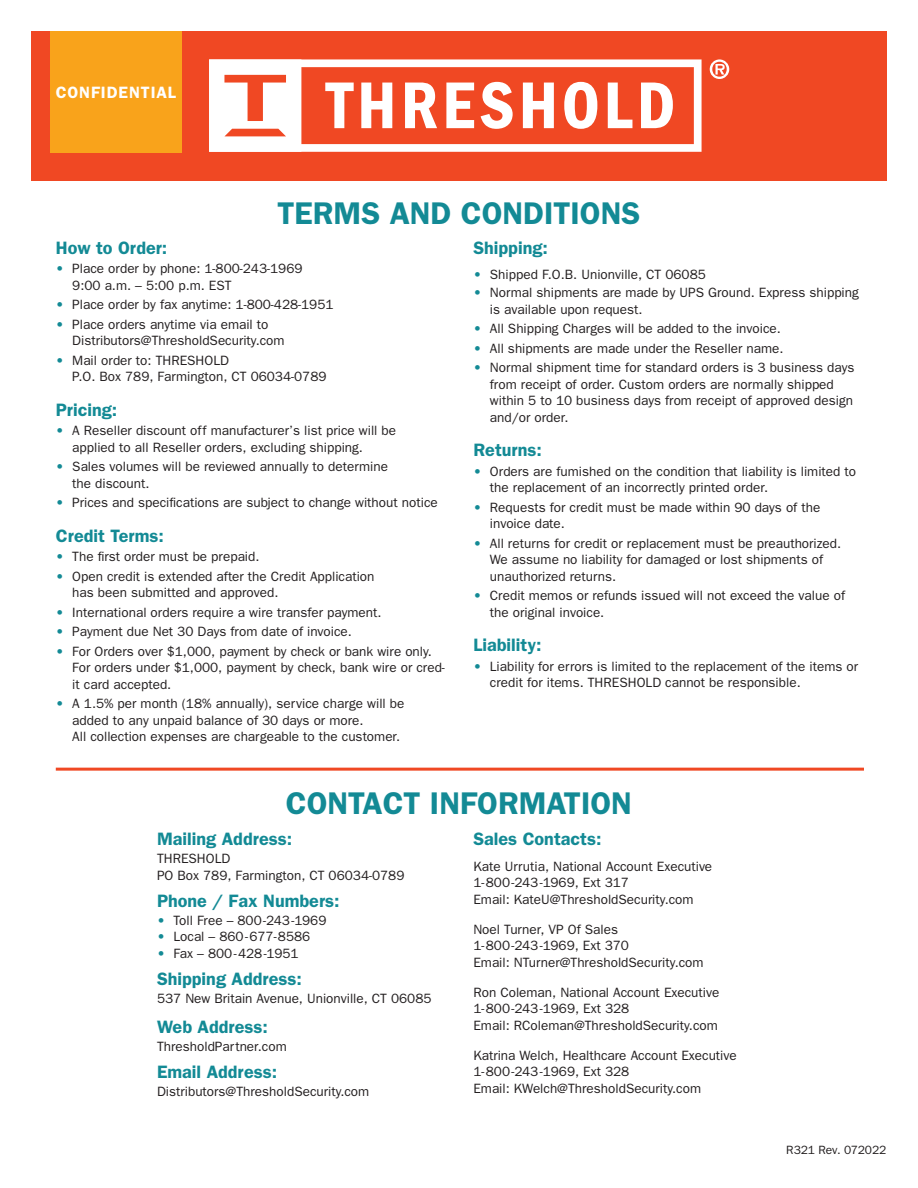
<style>
.page{position:relative;width:918px;height:1188px;background:#fff}
.page>*{position:absolute;margin:0;border:0;box-sizing:border-box;transform-origin:0 0}
.t1{font:600 31.5px "Franklin Gothic";color:#138a95}
.t2{font:600 18px "Franklin Gothic";color:#138a95}
.t3{font:600 16.5px "Franklin Gothic";letter-spacing:.055em;color:#fff}
.t4{font:13.5px/16.5px "Franklin Gothic";color:#231f20}
.t5{font:12px "Franklin Gothic";letter-spacing:-.005em;color:#231f20}
.s1{color:#138a95}
</style>
<div class="page">
<div style="left:31px;top:32px;width:855px;height:149px;background:#f04823"></div>
<div style="left:50px;top:32px;width:132px;height:121px;background:#f9a31b"></div>
<svg style="left:301px;top:59px;width:401px;height:93px"></svg>
<svg style="left:209px;top:59px;width:92px;height:93px"></svg>
<svg style="left:325px;top:83px;width:29px;height:45px"></svg>
<svg style="left:361px;top:83px;width:31px;height:45px"></svg>
<svg style="left:405px;top:83px;width:32px;height:45px"></svg>
<svg style="left:446px;top:83px;width:28px;height:45px"></svg>
<svg style="left:481px;top:82px;width:32px;height:47px"></svg>
<svg style="left:523px;top:83px;width:31px;height:45px"></svg>
<svg style="left:564px;top:82px;width:33px;height:47px"></svg>
<svg style="left:608px;top:83px;width:24px;height:45px"></svg>
<svg style="left:641px;top:83px;width:32px;height:45px"></svg>
<svg style="left:710px;top:59px;width:19px;height:20px"></svg>
<hr style="left:56px;top:768px;width:808px;height:3px;background:#f04823">
<p class="t3" style="left:56px;top:83px;width:122px">CONFIDENTIAL</p>
<h1 class="t1" style="left:278px;top:195px;width:364px">TERMS AND CONDITIONS</h1>
<h2 class="t2" style="left:56px;top:237px;width:113px">How to Order:</h2>
<p class="t4" style="left:72px;top:261px;width:232px;text-indent:-16px"><span class="s1">•</span> Place order by phone: 1-800-243-1969<br>9:00 a.m. – 5:00 p.m. EST</p>
<p class="t4" style="left:56px;top:297px;width:279px"><span class="s1">•</span> Place order by fax anytime: 1-800-428-1951</p>
<p class="t4" style="left:72px;top:316px;width:214px;text-indent:-16px"><span class="s1">•</span> Place orders anytime via email to<br>Distributors@ThresholdSecurity.com</p>
<p class="t4" style="left:72px;top:352px;width:256px;text-indent:-16px"><span class="s1">•</span> Mail order to: THRESHOLD<br>P.O. Box 789, Farmington, CT 06034-0789</p>
<h2 class="t2" style="left:56px;top:399px;width:63px">Pricing:</h2>
<p class="t4" style="left:72px;top:423px;width:325px;text-indent:-16px"><span class="s1">•</span> A Reseller discount off manufacturer’s list price will be applied to all Reseller orders, excluding shipping.</p>
<p class="t4" style="left:72px;top:459px;width:317px;text-indent:-16px"><span class="s1">•</span> Sales volumes will be reviewed annually to determine the discount.</p>
<p class="t4" style="left:56px;top:495px;width:383px"><span class="s1">•</span> Prices and specifications are subject to change without notice</p>
<h2 class="t2" style="left:56px;top:525px;width:110px">Credit Terms:</h2>
<p class="t4" style="left:56px;top:549px;width:205px"><span class="s1">•</span> The first order must be prepaid.</p>
<p class="t4" style="left:72px;top:568px;width:304px;text-indent:-16px"><span class="s1">•</span> Open credit is extended after the Credit Application has been submitted and approved.</p>
<p class="t4" style="left:56px;top:604px;width:327px"><span class="s1">•</span> International orders require a wire transfer payment.</p>
<p class="t4" style="left:56px;top:624px;width:298px"><span class="s1">•</span> Payment due Net 30 Days from date of invoice.</p>
<p class="t4" style="left:72px;top:643px;width:374px;text-indent:-16px"><span class="s1">•</span> For Orders over $1,000, payment by check or bank wire only.<br>For orders under $1,000, payment by check, bank wire or cred&shy;it card accepted.</p>
<p class="t4" style="left:72px;top:696px;width:334px;text-indent:-16px"><span class="s1">•</span> A 1.5% per month (18% annually), service charge will be added to any unpaid balance of 30 days or more.<br>All collection expenses are chargeable to the customer.</p>
<h2 class="t2" style="left:473px;top:237px;width:76px">Shipping:</h2>
<p class="t4" style="left:473px;top:267px;width:234px"><span class="s1">•</span> Shipped F.O.B. Unionville, CT 06085</p>
<p class="t4" style="left:490px;top:285px;width:371px;text-indent:-16px"><span class="s1">•</span> Normal shipments are made by UPS Ground. Express shipping is available upon request.</p>
<p class="t4" style="left:473px;top:321px;width:309px"><span class="s1">•</span> All Shipping Charges will be added to the invoice.</p>
<p class="t4" style="left:473px;top:340px;width:312px"><span class="s1">•</span> All shipments are made under the Reseller name.</p>
<p class="t4" style="left:490px;top:360px;width:366px;text-indent:-16px"><span class="s1">•</span> Normal shipment time for standard orders is 3 business days from receipt of order. Custom orders are normally shipped within 5 to 10 business days from receipt of approved design and/or order.</p>
<h2 class="t2" style="left:473px;top:440px;width:70px">Returns:</h2>
<p class="t4" style="left:490px;top:463px;width:368px;text-indent:-16px"><span class="s1">•</span> Orders are fumished on the condition that liability is limited to the replacement of an incorrectly printed order.</p>
<p class="t4" style="left:490px;top:499px;width:332px;text-indent:-16px"><span class="s1">•</span> Requests for credit must be made within 90 days of the invoice date.</p>
<p class="t4" style="left:490px;top:535px;width:353px;text-indent:-16px"><span class="s1">•</span> All returns for credit or replacement must be preauthorized.<br>We assume no liability for damaged or lost shipments of unauthorized returns.</p>
<p class="t4" style="left:490px;top:588px;width:357px;text-indent:-16px"><span class="s1">•</span> Credit memos or refunds issued will not exceed the value of the original invoice.</p>
<h2 class="t2" style="left:473px;top:635px;width:70px">Liability:</h2>
<p class="t4" style="left:490px;top:658px;width:370px;text-indent:-16px"><span class="s1">•</span> Liability for errors is limited to the replacement of the items or credit for items. THRESHOLD cannot be responsible.</p>
<h1 class="t1" style="left:286px;top:784px;width:348px">CONTACT INFORMATION</h1>
<h2 class="t2" style="left:157px;top:828px;width:137px">Mailing Address:</h2>
<p class="t4" style="left:157px;top:850px;width:249px">THRESHOLD<br>PO Box 789, Farmington, CT 06034-0789</p>
<h2 class="t2" style="left:157px;top:890px;width:184px">Phone / Fax Numbers:</h2>
<p class="t4" style="left:157px;top:912px;width:171px"><span class="s1">•</span> Toll Free – 800-243-1969</p>
<p class="t4" style="left:157px;top:928px;width:155px"><span class="s1">•</span> Local – 860-677-8586</p>
<p class="t4" style="left:157px;top:945px;width:143px"><span class="s1">•</span> Fax – 800-428-1951</p>
<h2 class="t2" style="left:157px;top:968px;width:147px">Shipping Address:</h2>
<p class="t4" style="left:157px;top:990px;width:276px">537 New Britain Avenue, Unionville, CT 06085</p>
<h2 class="t2" style="left:157px;top:1016px;width:113px">Web Address:</h2>
<p class="t4" style="left:157px;top:1038px;width:131px">ThresholdPartner.com</p>
<h2 class="t2" style="left:157px;top:1061px;width:122px">Email Address:</h2>
<p class="t4" style="left:157px;top:1083px;width:214px">Distributors@ThresholdSecurity.com</p>
<h2 class="t2" style="left:473px;top:828px;width:130px">Sales Contacts:</h2>
<p class="t4" style="left:473px;top:858px;width:240px">Kate Urrutia, National Account Executive<br>1-800-243-1969, Ext 317<br>Email: KateU@ThresholdSecurity.com</p>
<p class="t4" style="left:473px;top:921px;width:232px">Noel Turner, VP Of Sales<br>1-800-243-1969, Ext 370<br>Email: NTurner@ThresholdSecurity.com</p>
<p class="t4" style="left:473px;top:984px;width:247px">Ron Coleman, National Account Executive<br>1-800-243-1969, Ext 328<br>Email: RColeman@ThresholdSecurity.com</p>
<p class="t4" style="left:473px;top:1047px;width:265px">Katrina Welch, Healthcare Account Executive<br>1-800-243-1969, Ext 328<br>Email: KWelch@ThresholdSecurity.com</p>
<p class="t5" style="left:786px;top:1143px;width:102px">R321 Rev. 072022</p>
</div>
